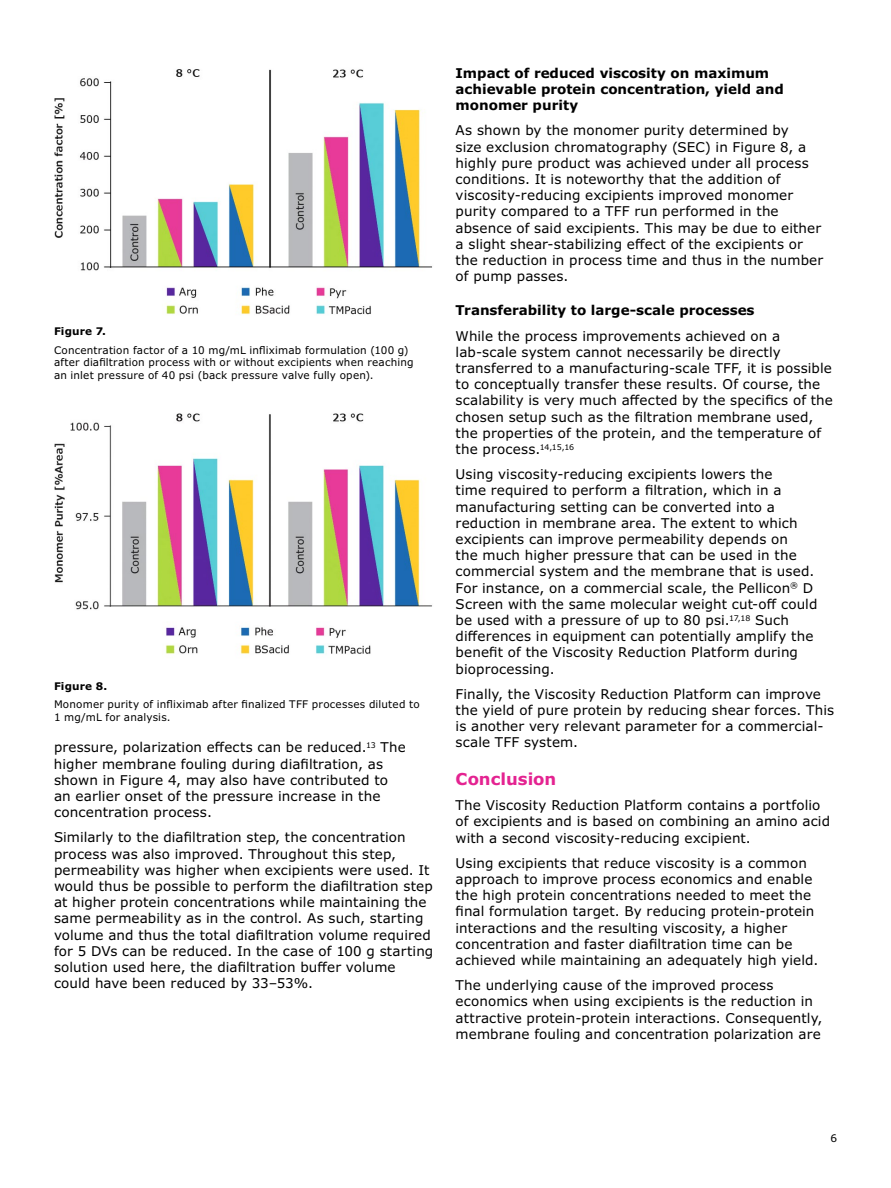
<style>
.page{position:relative;width:891px;height:1188px;background:#fff}
.page>*{position:absolute;margin:0;border:0;box-sizing:border-box;transform-origin:0 0}
.t1{font:700 16.5px "Verdana Pro";color:#e42391}
.t2{font:13.5px/16.2px "Verdana Pro";letter-spacing:.01em;color:#000}
.t3{font:700 13.5px/16.2px "Verdana Pro";color:#000}
.t4{font:10.5px/12.6px "Verdana Pro";letter-spacing:.015em;color:#000}
.t5{font:700 10.5px "Verdana Pro";letter-spacing:.015em;color:#000}
</style>
<div class="page">
<img style="left:54px;top:69px;width:378px;height:246px">
<img style="left:54px;top:413px;width:378px;height:241px">
<p class="t5" style="left:54px;top:325px;width:54px">Figure 7.</p>
<p class="t4" style="left:54px;top:344px;width:361px">Concentration factor of a 10 mg/mL infliximab formulation (100 g) after diafiltration process with or without excipients when reaching an inlet pressure of 40 psi (back pressure valve fully open).</p>
<p class="t5" style="left:54px;top:679px;width:55px">Figure 8.</p>
<p class="t4" style="left:54px;top:698px;width:367px">Monomer purity of infliximab after finalized TFF processes diluted to<br>1 mg/mL for analysis.</p>
<p class="t2" style="left:54px;top:740px;width:353px">pressure, polarization effects can be reduced.<sup>13</sup> The higher membrane fouling during diafiltration, as shown in Figure 4, may also have contributed to an earlier onset of the pressure increase in the concentration process.</p>
<p class="t2" style="left:54px;top:830px;width:381px">Similarly to the diafiltration step, the concentration process was also improved. Throughout this step, permeability was higher when excipients were used. It would thus be possible to perform the diafiltration step at higher protein concentrations while maintaining the same permeability as in the control. As such, starting volume and thus the total diafiltration volume required for 5 DVs can be reduced. In the case of 100 g starting solution used here, the diafiltration buffer volume could have been reduced by 33–53%.</p>
<p class="t3" style="left:456px;top:65px;width:330px">Impact of reduced viscosity on maximum achievable protein concentration, yield and monomer purity</p>
<p class="t2" style="left:456px;top:123px;width:369px">As shown by the monomer purity determined by<br>size exclusion chromatography (SEC) in Figure 8, a highly pure product was achieved under all process conditions. It is noteworthy that the addition of viscosity-reducing excipients improved monomer purity compared to a TFF run performed in the absence of said excipients. This may be due to either a slight shear-stabilizing effect of the excipients or the reduction in process time and thus in the number of pump passes.</p>
<p class="t3" style="left:456px;top:303px;width:301px">Transferability to large-scale processes</p>
<p class="t2" style="left:456px;top:328px;width:379px">While the process improvements achieved on a lab-scale system cannot necessarily be directly transferred to a manufacturing-scale TFF, it is possible to conceptually transfer these results. Of course, the scalability is very much affected by the specifics of the chosen setup such as the filtration membrane used, the properties of the protein, and the temperature of the process.<sup>14,15,16</sup></p>
<p class="t2" style="left:456px;top:466px;width:363px">Using viscosity-reducing excipients lowers the<br>time required to perform a filtration, which in a manufacturing setting can be converted into a reduction in membrane area. The extent to which excipients can improve permeability depends on<br>the much higher pressure that can be used in the commercial system and the membrane that is used.<br>For instance, on a commercial scale, the Pellicon<sup>®</sup> D Screen with the same molecular weight cut-off could be used with a pressure of up to 80 psi.<sup>17,18</sup> Such differences in equipment can potentially amplify the benefit of the Viscosity Reduction Platform during bioprocessing.</p>
<p class="t2" style="left:456px;top:686px;width:380px">Finally, the Viscosity Reduction Platform can improve the yield of pure protein by reducing shear forces. This is another very relevant parameter for a commercial&shy;scale TFF system.</p>
<p class="t1" style="left:456px;top:768px;width:102px">Conclusion</p>
<p class="t2" style="left:456px;top:797px;width:376px">The Viscosity Reduction Platform contains a portfolio of excipients and is based on combining an amino acid with a second viscosity-reducing excipient.</p>
<p class="t2" style="left:456px;top:855px;width:364px">Using excipients that reduce viscosity is a common approach to improve process economics and enable the high protein concentrations needed to meet the final formulation target. By reducing protein-protein interactions and the resulting viscosity, a higher concentration and faster diafiltration time can be achieved while maintaining an adequately high yield.</p>
<p class="t2" style="left:456px;top:977px;width:368px">The underlying cause of the improved process economics when using excipients is the reduction in attractive protein-protein interactions. Consequently, membrane fouling and concentration polarization are</p>
<p class="t4" style="left:831px;top:1132px;width:8px">6</p>
</div>
